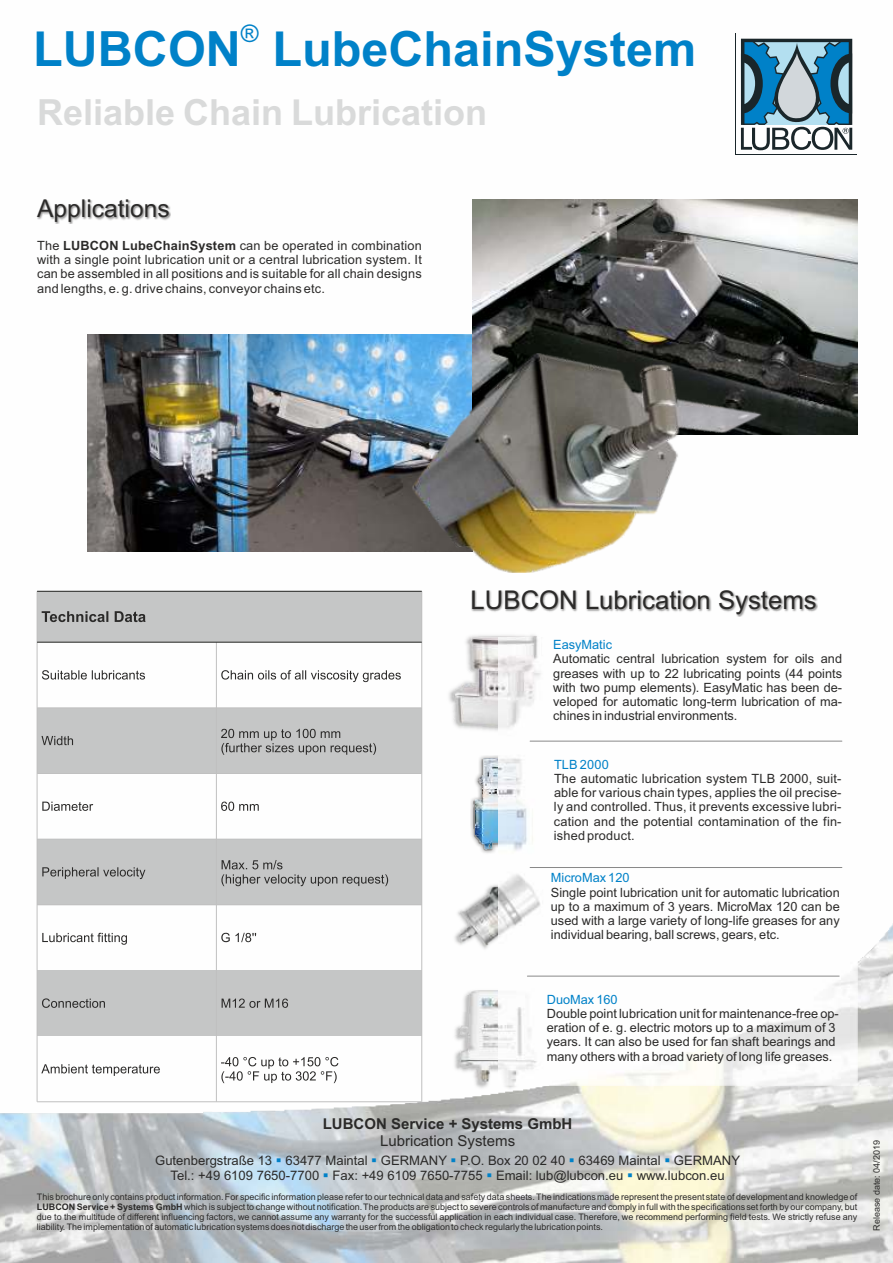
<style>
.page{position:relative;width:893px;height:1263px;background:#fff}
.page>*{position:absolute;margin:0;border:0;box-sizing:border-box;transform-origin:0 0}
.t1{font:700 48.6px "Arial";color:#0081c8}
.t2{font:700 36px "Arial";color:#d9dada}
.t3{font:25.8px "Arial";color:#2b2a29}
.t4{font:24.6px "Arial";color:#2b2a29}
.t5{font:24.3px "Arial";color:#0081c8}
.t6{font:700 15px "Arial";color:#2b2a29}
.t7{font:15px "Arial";color:#2b2a29}
.t8{font:13.05px/14.5px "Arial";color:#2b2a29;text-align:center}
.t9{font:12.75px/14.2px "Arial";color:#2b2a29;text-align:justify}
.t10{font:12.75px "Arial";color:#0081c8}
.t11{font:9px/10.1px "Arial";color:#2b2a29;text-align:justify}
.s1{font-weight:700}
.s2{color:#0081c8}
</style>
<div class="page">
<img style="left:0;top:906px;width:893px;height:357px">
<img style="left:37px;top:200px;width:133px;height:24px">
<div style="left:37px;top:591px;width:385px;height:51px;background:#c5c6c6"></div>
<svg style="left:42px;top:611px;width:104px;height:11px"></svg>
<svg style="left:42px;top:670px;width:103px;height:10px"></svg>
<svg style="left:221px;top:670px;width:180px;height:12px"></svg>
<div style="left:37px;top:708px;width:179px;height:65px;background:#c5c6c6"></div>
<svg style="left:41px;top:736px;width:32px;height:9px"></svg>
<div style="left:216px;top:708px;width:206px;height:65px;background:#c5c6c6"></div>
<svg style="left:221px;top:729px;width:155px;height:26px"></svg>
<svg style="left:42px;top:802px;width:51px;height:9px"></svg>
<svg style="left:221px;top:801px;width:38px;height:10px"></svg>
<div style="left:37px;top:839px;width:179px;height:66px;background:#c5c6c6"></div>
<svg style="left:42px;top:867px;width:103px;height:12px"></svg>
<div style="left:216px;top:839px;width:206px;height:66px;background:#c5c6c6"></div>
<svg style="left:221px;top:860px;width:167px;height:26px"></svg>
<div style="left:37px;top:905px;width:179px;height:65px;background:#fefefe"></div>
<svg style="left:42px;top:933px;width:85px;height:12px"></svg>
<div style="left:216px;top:905px;width:206px;height:65px;background:#fefefe"></div>
<svg style="left:221px;top:933px;width:35px;height:9px"></svg>
<div style="left:37px;top:970px;width:179px;height:66px;background:#c5c6c6"></div>
<svg style="left:42px;top:998px;width:63px;height:10px"></svg>
<div style="left:216px;top:970px;width:206px;height:66px;background:#c5c6c6"></div>
<svg style="left:222px;top:998px;width:66px;height:10px"></svg>
<div style="left:37px;top:1036px;width:179px;height:66px;background:#fefefe"></div>
<svg style="left:41px;top:1064px;width:119px;height:12px"></svg>
<div style="left:216px;top:1036px;width:206px;height:66px;background:#fefefe"></div>
<svg style="left:221px;top:1057px;width:117px;height:26px"></svg>
<hr style="left:37px;top:591px;width:1px;height:511px;background:#c0c0c0">
<hr style="left:216px;top:642px;width:1px;height:460px;background:#c0c0c0">
<hr style="left:421px;top:591px;width:1px;height:511px;background:#c0c0c0">
<hr style="left:37px;top:1101px;width:385px;height:1px;background:#c0c0c0">
<hr style="left:37px;top:904px;width:385px;height:1px;background:#c0c0c0">
<hr style="left:37px;top:839px;width:385px;height:1px;background:#c0c0c0">
<hr style="left:37px;top:773px;width:385px;height:1px;background:#c0c0c0">
<hr style="left:37px;top:707px;width:385px;height:1px;background:#c0c0c0">
<hr style="left:37px;top:642px;width:385px;height:1px;background:#212220">
<hr style="left:37px;top:591px;width:385px;height:1px;background:#212220">
<img style="left:471px;top:590px;width:346px;height:26px">
<img style="left:449px;top:635px;width:88px;height:96px">
<img style="left:452px;top:884px;width:46px;height:68px">
<img style="left:452px;top:988px;width:88px;height:103px">
<img style="left:471px;top:755px;width:27px;height:98px">
<img style="left:473px;top:758px;width:25px;height:93px">
<img style="left:475px;top:758px;width:23px;height:91px">
<img style="left:498px;top:637px;width:360px;height:448px">
<hr style="left:530px;top:741px;width:312px;height:1px;background:#898989">
<hr style="left:527px;top:976px;width:312px;height:1px;background:#898989">
<hr style="left:530px;top:867px;width:312px;height:1px;background:#898989">
<svg style="left:740px;top:38px;width:113px;height:113px"></svg>
<svg style="left:741px;top:39px;width:111px;height:111px;background:#6893a8"></svg>
<img style="left:87px;top:334px;width:385px;height:217px">
<img style="left:472px;top:200px;width:385px;height:235px">
<img style="left:413px;top:353px;width:348px;height:220px">
<h3 class="t5" style="left:241px;top:24px;width:19px">®</h3>
<h1 class="t1" style="left:33px;top:31px;width:665px">LUBCON LubeChainSystem</h1>
<h2 class="t2" style="left:37px;top:99px;width:452px">Reliable Chain Lubrication</h2>
<h3 class="t4" style="left:37px;top:200px;width:134px">Applications</h3>
<p class="t9" style="left:37px;top:239px;width:386px">The <span class="s1">LUBCON LubeChainSystem</span> can be operated in combination with a single point lubrication unit or a central lubrication system. It can be assembled in all positions and is suitable for all chain designs and lengths, e. g. drive chains, conveyor chains etc.</p>
<h3 class="t3" style="left:471px;top:590px;width:348px">LUBCON Lubrication Systems</h3>
<p class="t10" style="left:553px;top:640px;width:60px">EasyMatic</p>
<p class="t9" style="left:553px;top:653px;width:290px">Automatic central lubrication system for oils and greases with up to 22 lubricating points (44 points with two pump elements). EasyMatic has been de&shy;veloped for automatic long-term lubrication of ma&shy;chines in industrial environments.</p>
<p class="t10" style="left:554px;top:759px;width:56px">TLB 2000</p>
<p class="t9" style="left:554px;top:772px;width:289px">The automatic lubrication system TLB 2000, suit&shy;able for various chain types, applies the oil precise&shy;ly and controlled. Thus, it prevents excessive lubri&shy;cation and the potential contamination of the fin&shy;ished product.</p>
<p class="t10" style="left:551px;top:873px;width:80px">MicroMax 120</p>
<p class="t9" style="left:551px;top:886px;width:290px">Single point lubrication unit for automatic lubrication up to a maximum of 3 years. MicroMax 120 can be used with a large variety of long-life greases for any individual bearing, ball screws, gears, etc.</p>
<p class="t10" style="left:547px;top:994px;width:72px">DuoMax 160</p>
<p class="t9" style="left:547px;top:1007px;width:294px;text-align:left">Double point lubrication unit for maintenance-free op&shy;eration of e. g. electric motors up to a maximum of 3 years. It can also be used for fan shaft bearings and many others with a broad variety of long life greases.</p>
<p class="t6" style="left:323px;top:1118px;width:251px">LUBCON Service + Systems GmbH</p>
<p class="t7" style="left:380px;top:1135px;width:137px">Lubrication Systems</p>
<p class="t8" style="left:155px;top:1154px;width:586px">Gutenbergstraße 13 <span class="s2">▪</span> 63477 Maintal <span class="s2">▪</span> GERMANY <span class="s2">▪</span> P.O. Box 20 02 40 <span class="s2">▪</span> 63469 Maintal <span class="s2">▪</span> GERMANY<br>Tel.: +49 6109 7650-7700 <span class="s2">▪</span> Fax: +49 6109 7650-7755 <span class="s2">▪</span> Email: lub@lubcon.eu <span class="s2">▪</span> www.lubcon.eu</p>
<p class="t11" style="left:37px;top:1192px;width:822px">This brochure only contains product information. For specific information please refer to our technical data and safety data sheets. The indications made represent the present state of development and knowledge of <span class="s1">LUBCON Service + Systems GmbH</span> which is subject to change without notification. The products are subject to severe controls of manufacture and comply in full with the specifications set forth by our company, but due to the multitude of different influencing factors, we cannot assume any warranty for the successful application in each individual case. Therefore, we recommend performing field tests. We strictly refuse any liability. The implementation of automatic lubrication systems does not discharge the user from the obligation to check regularly the lubrication points.</p>
<p class="t11" style="left:873px;top:1230px;width:92px;rotate:-90deg">Release date: 04/2019</p>
</div>
